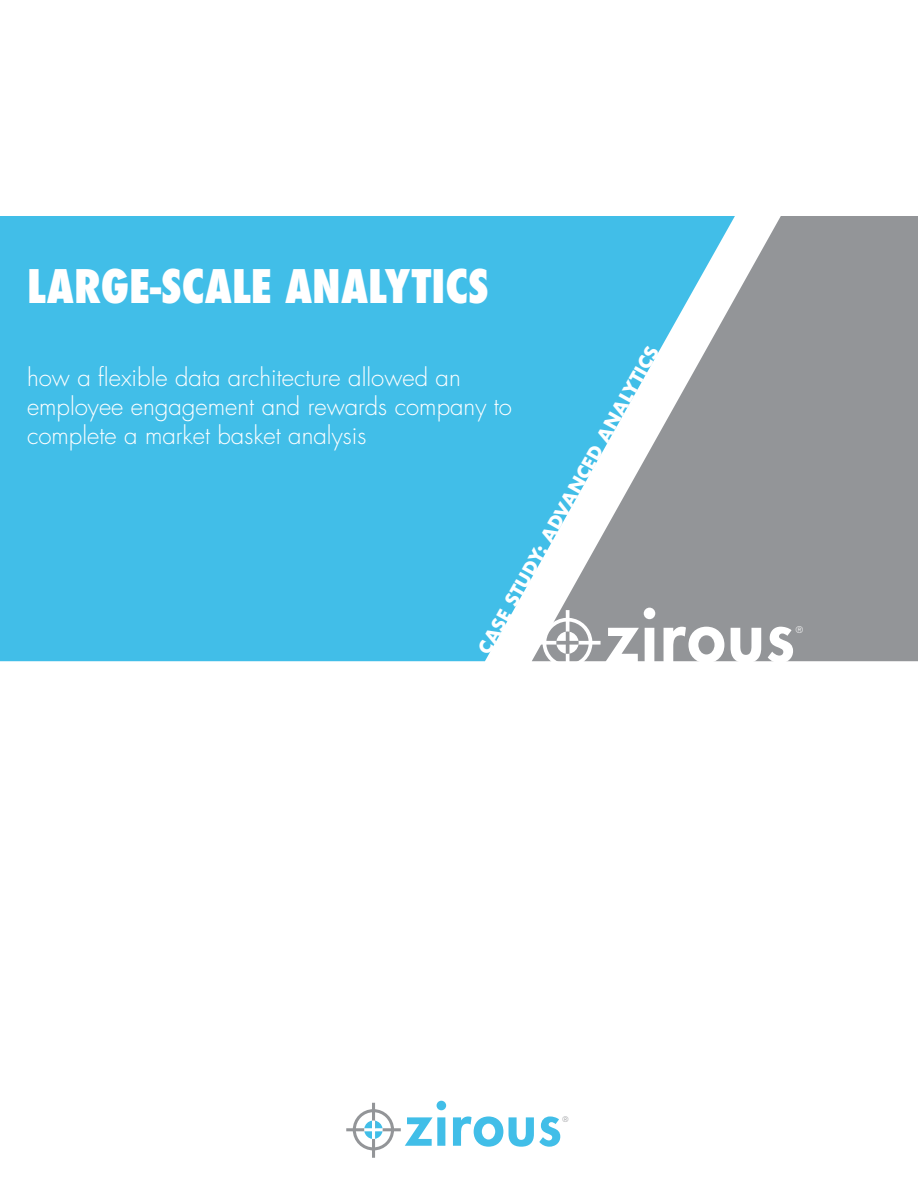
<style>
.page{position:relative;width:918px;height:1188px;background:#fff}
.page>*{position:absolute;margin:0;border:0;box-sizing:border-box;transform-origin:0 0}
.t1{font:800 69.75px "Futura";letter-spacing:.025em;color:#fff}
.t2{font:800 57.75px "Futura";letter-spacing:.025em;color:#41bee8}
.t3{font:800 condensed 45px "Futura";color:#fff}
.t4{font:300 24px/28.8px "Futura";color:#fff}
.t5{font:700 18px "Futura";color:#fff}
.t6{font:300 9.15px "Futura";color:#fff}
.t7{font:300 7.5px "Futura";color:#939598}
</style>
<div class="page">
<div style="left:0;top:216px;width:532px;height:445px;background:#41bee8"></div>
<svg style="left:532px;top:216px;width:386px;height:445px;background:#8ca9b4"></svg>
<svg style="left:535px;top:610px;width:66px;height:52px"></svg>
<svg style="left:346px;top:1103px;width:55px;height:55px"></svg>
<h3 class="t3" style="left:27px;top:256px;width:463px">LARGE-SCALE ANALYTICS</h3>
<p class="t5" style="left:472px;top:647px;width:352px;rotate:-61deg">CASE STUDY: ADVANCED ANALYTICS</p>
<p class="t4" style="left:27px;top:364px;width:486px">how a flexible data architecture allowed an employee engagement and rewards company to complete a market basket analysis</p>
<h1 class="t1" style="left:605px;top:592px;width:191px">zirous</h1>
<p class="t6" style="left:796px;top:624px;width:9px">®</p>
<h2 class="t2" style="left:405px;top:1088px;width:158px">zirous</h2>
<p class="t7" style="left:563px;top:1114px;width:8px">®</p>
</div>
